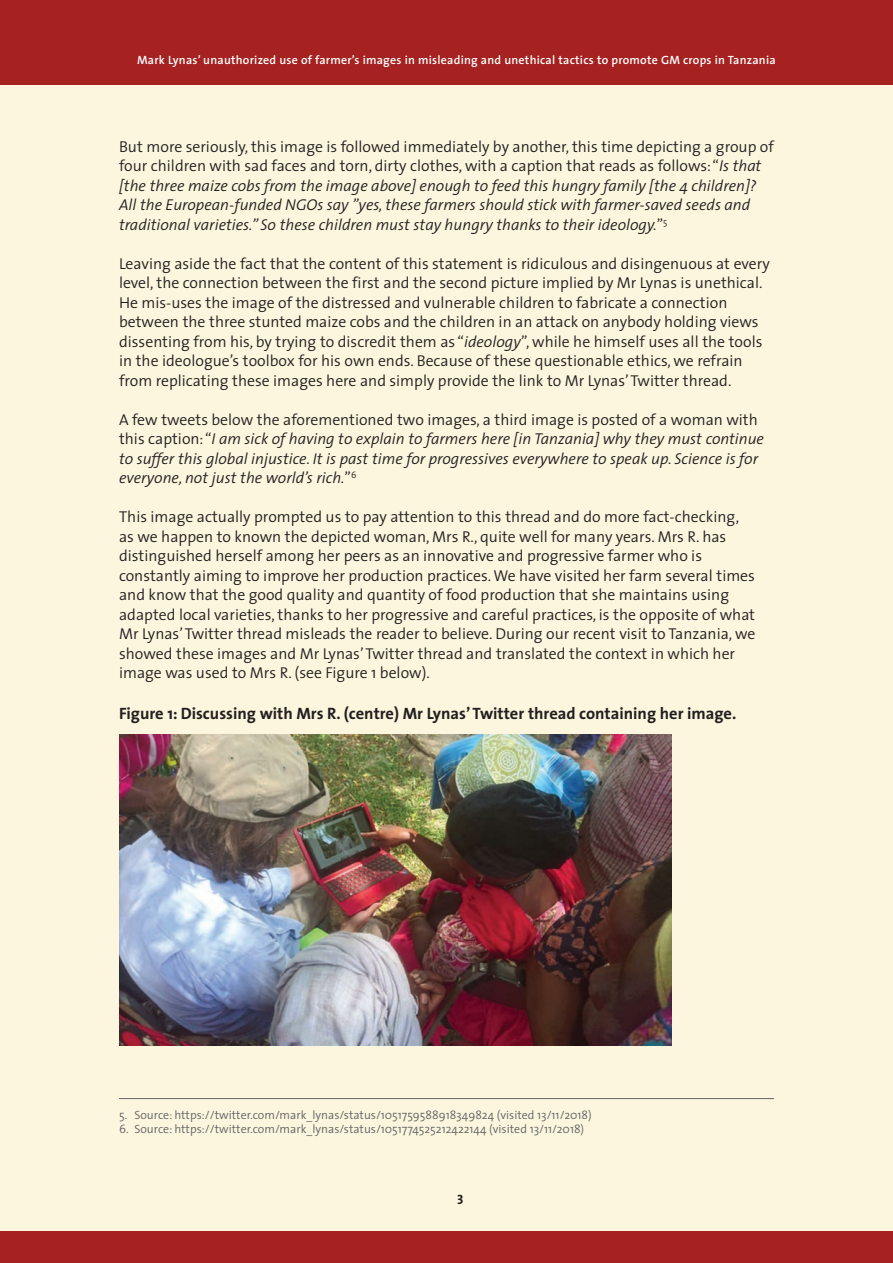
<style>
.page{position:relative;width:893px;height:1263px;background:#fff}
.page>*{position:absolute;margin:0;border:0;box-sizing:border-box;transform-origin:0 0}
.t1{font:700 16.5px "The Sans";color:#231f20}
.t2{font:300 15.75px/19.5px "The Sans";color:#231f20}
.t3{font:italic 300 15.75px/19.5px "The Sans";color:#231f20}
.t4{font:13.5px "The Sans Bold Caps";color:#231f20}
.t5{font:300 12px "The Sans";color:#636366}
.t6{font:600 12px "The Sans";letter-spacing:.02em;color:#fff}
.s1{font-style:normal}
.s2{font-style:italic}
</style>
<div class="page">
<div style="left:0;top:0;width:893px;height:85px;background:#a52221"></div>
<div style="left:0;top:1230px;width:893px;height:33px;background:#a52221"></div>
<div style="left:0;top:85px;width:893px;height:1145px;background:#fbf6dd"></div>
<hr style="left:119px;top:1098px;width:655px;height:1px;background:#636366">
<img style="left:119px;top:735px;width:552px;height:310px">
<p class="t6" style="left:137px;top:50px;width:640px">Mark Lynas’ unauthorized use of farmer’s images in misleading and unethical tactics to promote GM crops in Tanzania</p>
<p class="t3" style="left:119px;top:136px;width:656px"><span class="s1">But more seriously, this image is followed immediately by another, this time depicting a group of four children with sad faces and torn, dirty clothes, with a caption that reads as follows: “</span>Is that [the three maize cobs from the image above] enough to feed this hungry family [the 4 children]?<br>All the European-funded NGOs say ”yes, these farmers should stick with farmer-saved seeds and traditional varieties.” So these children must stay hungry thanks to their ideology.<span class="s1">”</span><sup>5</sup></p>
<p class="t2" style="left:119px;top:253px;width:652px">Leaving aside the fact that the content of this statement is ridiculous and disingenuous at every level, the connection between the first and the second picture implied by Mr Lynas is unethical.<br>He mis-uses the image of the distressed and vulnerable children to fabricate a connection between the three stunted maize cobs and the children in an attack on anybody holding views dissenting from his, by trying to discredit them as “<span class="s2">ideology</span>”, while he himself uses all the tools in the ideologue’s toolbox for his own ends. Because of these questionable ethics, we refrain from replicating these images here and simply provide the link to Mr Lynas’ Twitter thread.</p>
<p class="t3" style="left:119px;top:409px;width:646px"><span class="s1">A few tweets below the aforementioned two images, a third image is posted of a woman with this caption: “</span>I am sick of having to explain to farmers here [in Tanzania] why they must continue to suffer this global injustice. It is past time for progressives everywhere to speak up. Science is for everyone, not just the world’s rich.<span class="s1">”</span><sup>6</sup></p>
<p class="t2" style="left:119px;top:507px;width:638px">This image actually prompted us to pay attention to this thread and do more fact-checking, as we happen to known the depicted woman, Mrs R., quite well for many years. Mrs R. has distinguished herself among her peers as an innovative and progressive farmer who is constantly aiming to improve her production practices. We have visited her farm several times and know that the good quality and quantity of food production that she maintains using adapted local varieties, thanks to her progressive and careful practices, is the opposite of what Mr Lynas’ Twitter thread misleads the reader to believe. During our recent visit to Tanzania, we showed these images and Mr Lynas’ Twitter thread and translated the context in which her image was used to Mrs R. (see Figure 1 below).</p>
<p class="t1" style="left:119px;top:700px;width:619px">Figure 1: Discussing with Mrs R. (centre) Mr Lynas’ Twitter thread containing her image.</p>
<p class="t5" style="left:119px;top:1105px;width:474px">5. Source: https://twitter.com/mark_lynas/status/1051759588918349824 (visited 13/11/2018)</p>
<p class="t5" style="left:119px;top:1119px;width:467px">6. Source: https://twitter.com/mark_lynas/status/1051774525212422144 (visited 13/11/2018)</p>
<p class="t4" style="left:457px;top:1188px;width:8px">3</p>
</div>
